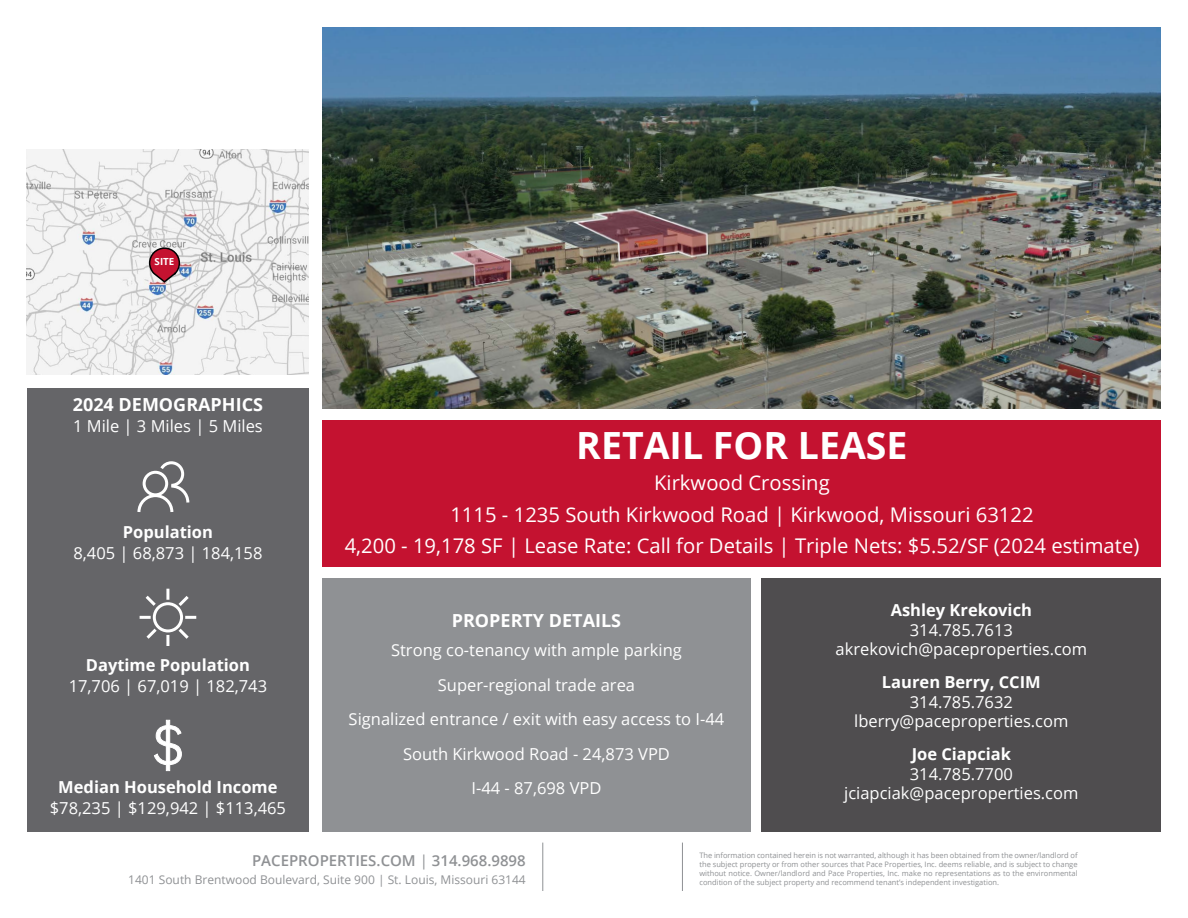
<style>
.page{position:relative;width:1188px;height:918px;background:#fff}
.page>*{position:absolute;margin:0;border:0;box-sizing:border-box;transform-origin:0 0}
.t1{font:700 37.5px "Open Sans";color:#fff}
.t2{font:20.25px/31.5px "Open Sans";color:#fff;text-align:center}
.t3{font:700 18px "Open Sans";color:#fff}
.t4{font:16.5px/34.5px "Open Sans";color:#fff;text-align:center}
.t5{font:700 16.5px "Open Sans";color:#fff}
.t6{font:600 15px "Open Sans";color:#8f9194}
.t7{font:12px "Open Sans";color:#8f9194}
.t8{font:700 9.75px "Open Sans";color:#fff}
.t9{font:7.5px/9px "Open Sans";color:#8f9194;text-align:justify}
.s1{font-weight:400}
</style>
<div class="page">
<img style="left:322px;top:27px;width:839px;height:381px">
<img style="left:27px;top:150px;width:282px;height:225px">
<div style="left:27px;top:388px;width:282px;height:443px;background:#656568"></div>
<svg style="left:137px;top:461px;width:53px;height:51px"></svg>
<svg style="left:154px;top:720px;width:28px;height:51px"></svg>
<div style="left:322px;top:420px;width:839px;height:147px;background:#c41230"></div>
<div style="left:322px;top:578px;width:429px;height:253px;background:#8f9194"></div>
<div style="left:762px;top:578px;width:399px;height:253px;background:#4f4d4f"></div>
<hr style="left:542px;top:843px;width:1px;height:48px;background:#8f9194">
<hr style="left:682px;top:843px;width:1px;height:48px;background:#8f9194">
<svg style="left:148px;top:247px;width:33px;height:37px"></svg>
<div style="left:153px;top:602px;width:30px;height:30px;border:3px solid #fff;border-radius:50%"></div>
<svg style="left:166px;top:589px;width:3px;height:11px"></svg>
<svg style="left:166px;top:635px;width:3px;height:11px"></svg>
<svg style="left:185px;top:616px;width:11px;height:3px"></svg>
<svg style="left:140px;top:616px;width:11px;height:3px"></svg>
<svg style="left:145px;top:595px;width:14px;height:14px"></svg>
<svg style="left:175px;top:625px;width:14px;height:14px"></svg>
<svg style="left:175px;top:596px;width:14px;height:13px"></svg>
<svg style="left:146px;top:625px;width:14px;height:14px"></svg>
<h3 class="t8" style="left:155px;top:255px;width:21px">SITE</h3>
<h3 class="t3" style="left:73px;top:392px;width:192px">2024 DEMOGRAPHICS</h3>
<h3 class="t4" style="left:73px;top:408px;width:191px">1 Mile | 3 Miles | 5 Miles</h3>
<h3 class="t5" style="left:123px;top:520px;width:92px">Population</h3>
<h3 class="t4" style="left:73px;top:535px;width:191px">8,405 | 68,873 | 184,158</h3>
<h3 class="t5" style="left:86px;top:653px;width:166px">Daytime Population</h3>
<h3 class="t4" style="left:69px;top:668px;width:200px">17,706 | 67,019 | 182,743</h3>
<h3 class="t5" style="left:58px;top:776px;width:221px">Median Household Income</h3>
<h3 class="t4" style="left:50px;top:791px;width:238px">$78,235 | $129,942 | $113,465</h3>
<h1 class="t1" style="left:576px;top:418px;width:333px">RETAIL FOR LEASE</h1>
<h2 class="t2" style="left:345px;top:466px;width:796px">Kirkwood Crossing<br>1115 - 1235 South Kirkwood Road | Kirkwood, Missouri 63122<br>4,200 - 19,178 SF | Lease Rate: Call for Details | Triple Nets: $5.52/SF (2024 estimate)</h2>
<h3 class="t3" style="left:452px;top:608px;width:171px">PROPERTY DETAILS</h3>
<h3 class="t4" style="left:349px;top:633px;width:377px">Strong co-tenancy with ample parking<br>Super-regional trade area<br>Signalized entrance / exit with easy access to I-44<br>South Kirkwood Road - 24,873 VPD<br>I-44 - 87,698 VPD</h3>
<h3 class="t5" style="left:891px;top:599px;width:143px">Ashley Krekovich</h3>
<h3 class="t4" style="left:836px;top:620px;width:253px;line-height:19.5px">314.785.7613 akrekovich@paceproperties.com</h3>
<h3 class="t5" style="left:882px;top:671px;width:160px">Lauren Berry, CCIM</h3>
<h3 class="t4" style="left:854px;top:692px;width:216px;line-height:19.5px">314.785.7632 lberry@paceproperties.com</h3>
<h3 class="t5" style="left:912px;top:743px;width:101px">Joe Ciapciak</h3>
<h3 class="t4" style="left:844px;top:764px;width:236px;line-height:19.5px">314.785.7700 jciapciak@paceproperties.com</h3>
<h3 class="t6" style="left:252px;top:850px;width:275px">PACEPROPERTIES.COM <span class="s1">|</span> 314.968.9898</h3>
<h3 class="t7" style="left:128px;top:871px;width:399px">1401 South Brentwood Boulevard, Suite 900 | St. Louis, Missouri 63144</h3>
<p class="t9" style="left:699px;top:851px;width:380px">The information contained herein is not warranted, although it has been obtained from the owner/landlord of the subject property or from other sources that Pace Properties, Inc. deems reliable, and is subject to change without notice. Owner/landlord and Pace Properties, Inc. make no representations as to the environmental condition of the subject property and recommend tenant’s independent investigation.</p>
</div>
